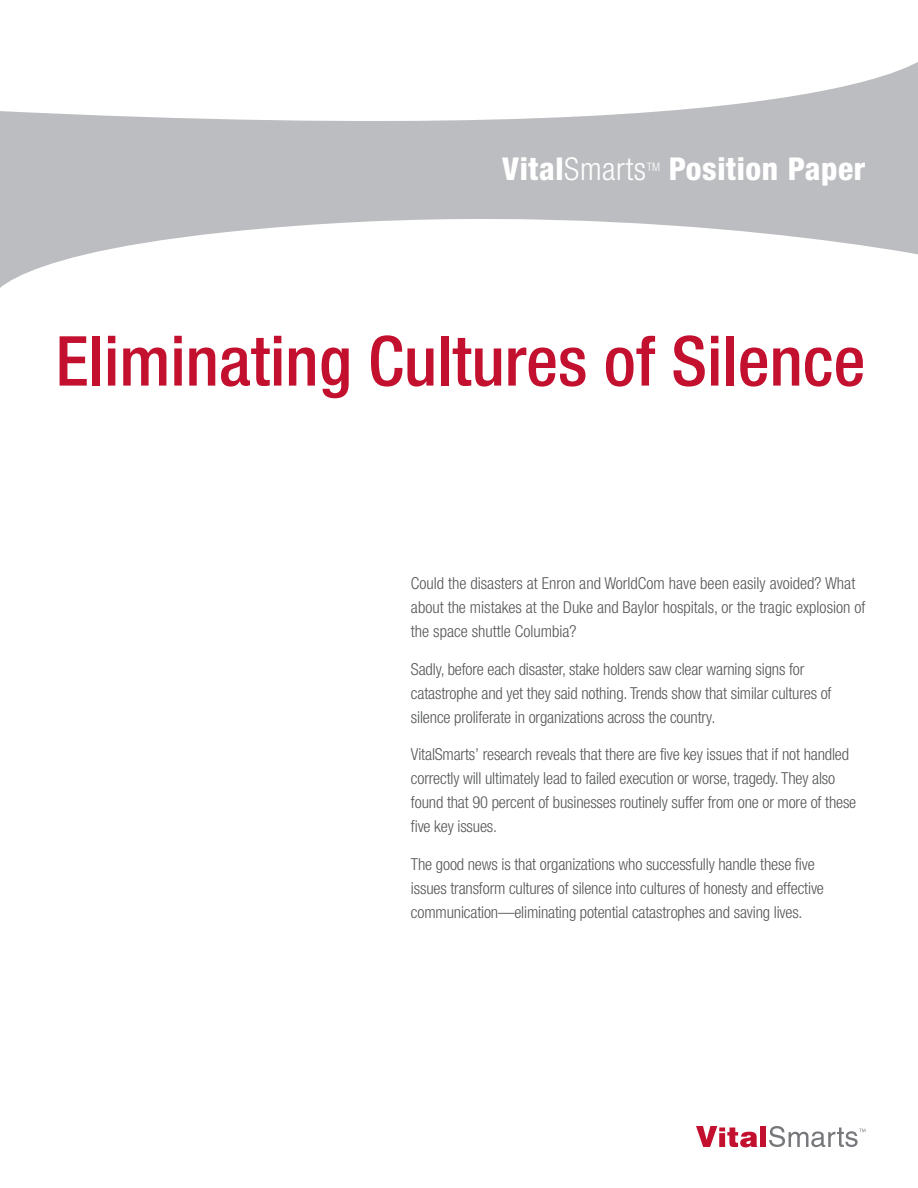
<style>
.page{position:relative;width:918px;height:1188px;background:#fff}
.page>*{position:absolute;margin:0;border:0;box-sizing:border-box;transform-origin:0 0}
.t1{font:500 condensed 69px "Helvetica Neue";color:#c3102f}
.t2{font:800 condensed 31.5px "Helvetica Neue LT Std";letter-spacing:.02em;color:#fff}
.t3{font:300 condensed 31.5px "Helvetica Neue";letter-spacing:.02em;color:#fff}
.t4{font:300 condensed 16.5px/24px "Helvetica Neue";letter-spacing:-.01em;color:#57585a}
.t5{font:300 condensed 11.7px "Helvetica Neue";color:#fff}
.s1{font-family:"Helvetica Neue LT Std";font-weight:800}
</style>
<div class="page">
<svg style="left:0;top:62px;width:918px;height:226px;fill:#bcbdc0"></svg>
<svg style="left:696px;top:1126px;width:61px;height:21px"></svg>
<div style="left:760px;top:1126px;width:6px;height:21px;background:#c3102f"></div>
<svg style="left:769px;top:1126px;width:97px;height:21px"></svg>
<h2 class="t3" style="left:502px;top:151px;width:146px"><span class="s1">Vital</span>Smarts</h2>
<p class="t5" style="left:647px;top:160px;width:15px">tm</p>
<h2 class="t2" style="left:669px;top:150px;width:198px">Position Paper</h2>
<h1 class="t1" style="left:56px;top:320px;width:811px">Eliminating Cultures of Silence</h1>
<p class="t4" style="left:411px;top:571px;width:456px">Could the disasters at Enron and WorldCom have been easily avoided? What about the mistakes at the Duke and Baylor hospitals, or the tragic explosion of the space shuttle Columbia?</p>
<p class="t4" style="left:411px;top:657px;width:422px">Sadly, before each disaster, stake holders saw clear warning signs for catastrophe and yet they said nothing. Trends show that similar cultures of silence proliferate in organizations across the country.</p>
<p class="t4" style="left:411px;top:742px;width:447px">VitalSmarts’ research reveals that there are five key issues that if not handled correctly will ultimately lead to failed execution or worse, tragedy. They also found that 90 percent of businesses routinely suffer from one or more of these five key issues.</p>
<p class="t4" style="left:411px;top:852px;width:414px">The good news is that organizations who successfully handle these five issues transform cultures of silence into cultures of honesty and effective communication—eliminating potential catastrophes and saving lives.</p>
</div>
